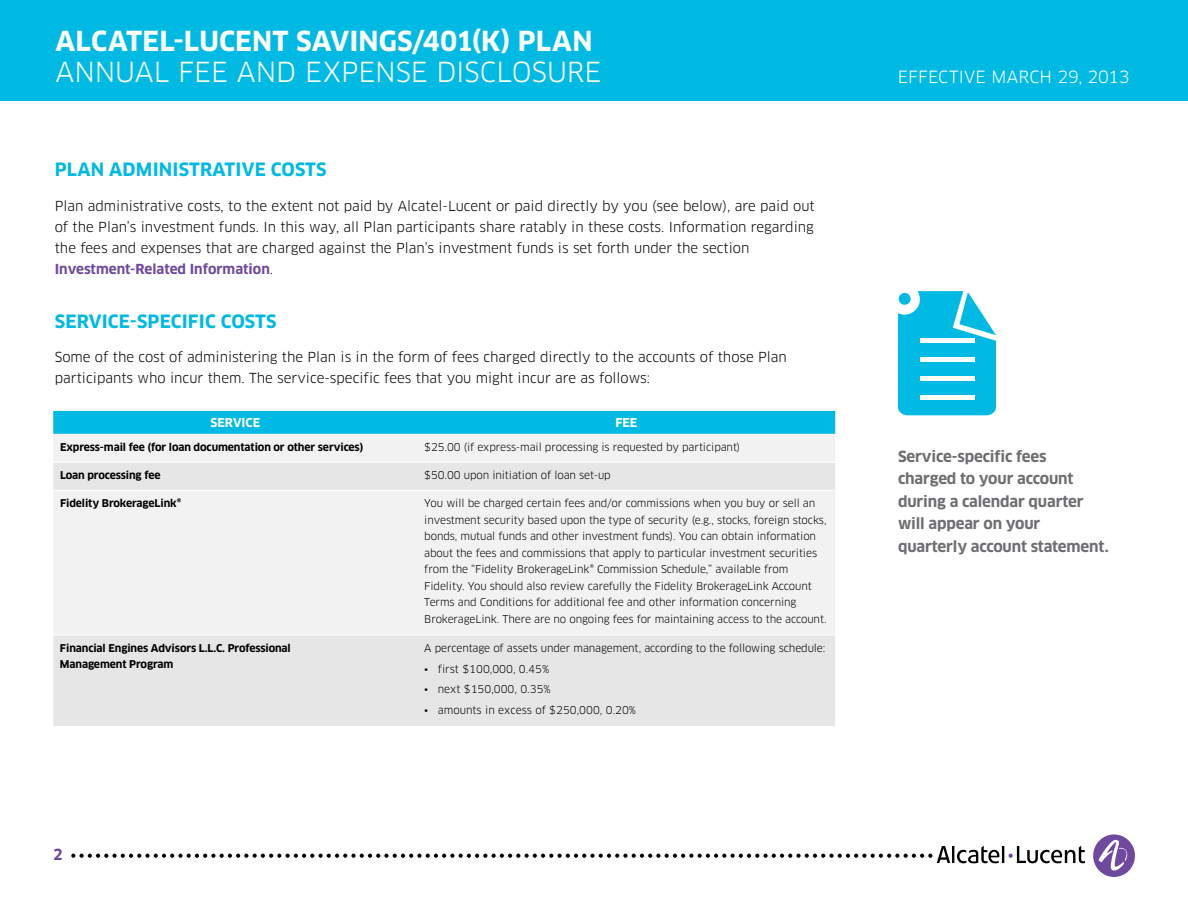
<style>
.page{position:relative;width:1188px;height:918px;background:#fff}
.page>*{position:absolute;margin:0;border:0;box-sizing:border-box;transform-origin:0 0}
.t1{font:700 27px "Clan OT";letter-spacing:.005em;color:#fff}
.t2{font:27px "Clan OT";letter-spacing:-.005em;color:#fff}
.t3{font:700 18px "Clan OT";letter-spacing:.01em;color:#01bae3}
.t4{font:16.5px "Clan OT";letter-spacing:.01em;color:#fff}
.t5{font:700 15px/22.5px "Clan OT";letter-spacing:-.01em;color:#6d6e71}
.t6{font:700 15px "Clan OT";color:#6e499d}
.t7{font:13.5px/21px "Clan OT";color:#000}
.t8{font:700 12px "Clan OT";color:#fff}
.t9{font:10.5px/16.5px "Clan OT";letter-spacing:-.01em;color:#000}
.t10{font:700 10.5px/16.5px "Clan OT";letter-spacing:-.01em;color:#000}
.s1{font-weight:700;color:#6e499d}
</style>
<div class="page">
<div style="left:0;top:0;width:1188px;height:101px;background:#01bae3"></div>
<div style="left:1093px;top:834px;width:42px;height:43px;background:#6e499d;border-radius:50%"></div>
<svg style="left:1099px;top:839px;width:31px;height:32px"></svg>
<svg style="left:71px;top:846px;width:1014px;height:17px"></svg>
<div style="left:53px;top:411px;width:782px;height:23px;background:#01bae3"></div>
<div style="left:54px;top:434px;width:781px;height:28px;background:#f2f2f2"></div>
<svg style="left:53px;top:463px;width:782px;height:263px;fill:#f2f2f2"></svg>
<hr style="left:53px;top:490px;width:365px;height:1px;background:#fff">
<hr style="left:418px;top:490px;width:417px;height:1px;background:#fff">
<hr style="left:53px;top:635px;width:365px;height:1px;background:#fff">
<hr style="left:418px;top:635px;width:417px;height:1px;background:#fff">
<svg style="left:898px;top:291px;width:98px;height:124px;background:#25c3e7"></svg>
<div style="left:920px;top:338px;width:54px;height:5px;background:#fff"></div>
<hr style="left:920px;top:358px;width:54px;height:4px;background:#fff">
<hr style="left:920px;top:377px;width:54px;height:4px;background:#fff">
<hr style="left:920px;top:396px;width:54px;height:4px;background:#fff">
<h1 class="t1" style="left:55px;top:25px;width:147px">ALCATEL-LUCENT</h1>
<h1 class="t1" style="left:296px;top:25px;width:52px">SAVING</h1>
<h1 class="t1" style="left:397px;top:25px;width:193px">S/401(K) PLAN</h1>
<h1 class="t2" style="left:55px;top:56px;width:139px">annual fee</h1>
<h1 class="t2" style="left:237px;top:56px;width:362px">and expense disclosure</h1>
<h3 class="t4" style="left:898px;top:67px;width:233px">EFFECTIVE march 29, 2013</h3>
<h2 class="t3" style="left:55px;top:159px;width:272px">Plan Administrative Costs</h2>
<p class="t7" style="left:55px;top:195px;width:761px">P lan administrative costs, to the extent not paid by Alcatel-Lucent or paid directly by you (see below), are paid out of the Plan’s investment funds. In this way, all Plan participants share ratably in these costs. Information regarding the fees and expenses that are charged against the Plan’s investment funds is set forth under the section <span class="s1">Investment-Related Information</span>.</p>
<h2 class="t3" style="left:55px;top:311px;width:222px">Service-Specific Costs</h2>
<p class="t7" style="left:55px;top:347px;width:734px">Some of the cost of administering the Plan is in the form of fees charged directly to the accounts of those Plan participants who incur them. The service-specific fees that you might incur are as follows:</p>
<p class="t8" style="left:211px;top:416px;width:51px">Service</p>
<p class="t8" style="left:615px;top:416px;width:23px">Fee</p>
<p class="t10" style="left:60px;top:439px;width:305px">Express-mail fee (for loan documentation or other services)</p>
<p class="t9" style="left:424px;top:439px;width:318px">$25.00 (if express-mail processing is requested by participant)</p>
<p class="t10" style="left:60px;top:467px;width:102px">Loan processing fee</p>
<p class="t9" style="left:424px;top:467px;width:188px">$50.00 upon initiation of loan set-up</p>
<p class="t10" style="left:60px;top:495px;width:123px">Fidelity BrokerageLink®</p>
<p class="t9" style="left:424px;top:495px;width:404px">You will be charged certain fees and/or commissions when you buy or sell an investment security based upon the type of security (e.g., stocks, foreign stocks, bonds, mutual funds and other investment funds). You can obtain information about the fees and commissions that apply to particular investment securities from the “Fidelity BrokerageLink® Commission Schedule,” available from Fidelity. You should also review carefully the Fidelity BrokerageLink Account Terms and Conditions for additional fee and other information concerning BrokerageLink. There are no ongoing fees for maintaining access to the account.</p>
<p class="t10" style="left:60px;top:640px;width:232px">Financial Engines Advisors L.L.C. Professional<br>Management Program</p>
<p class="t9" style="left:424px;top:640px;width:403px">A percentage of assets under management, according to the following schedule:</p>
<p class="t9" style="left:424px;top:660px;width:127px">• first $100,000, 0.45%</p>
<p class="t9" style="left:424px;top:681px;width:128px">• next $150,000, 0.35%</p>
<p class="t9" style="left:424px;top:702px;width:213px">• amounts in excess of $250,000, 0.20%</p>
<h3 class="t6" style="left:53px;top:846px;width:11px">2</h3>
<h3 class="t5" style="left:898px;top:445px;width:212px">Service-specific fees<br>charged to your account during a calendar quarter will appear on your quarterly account statement.</h3>
</div>
